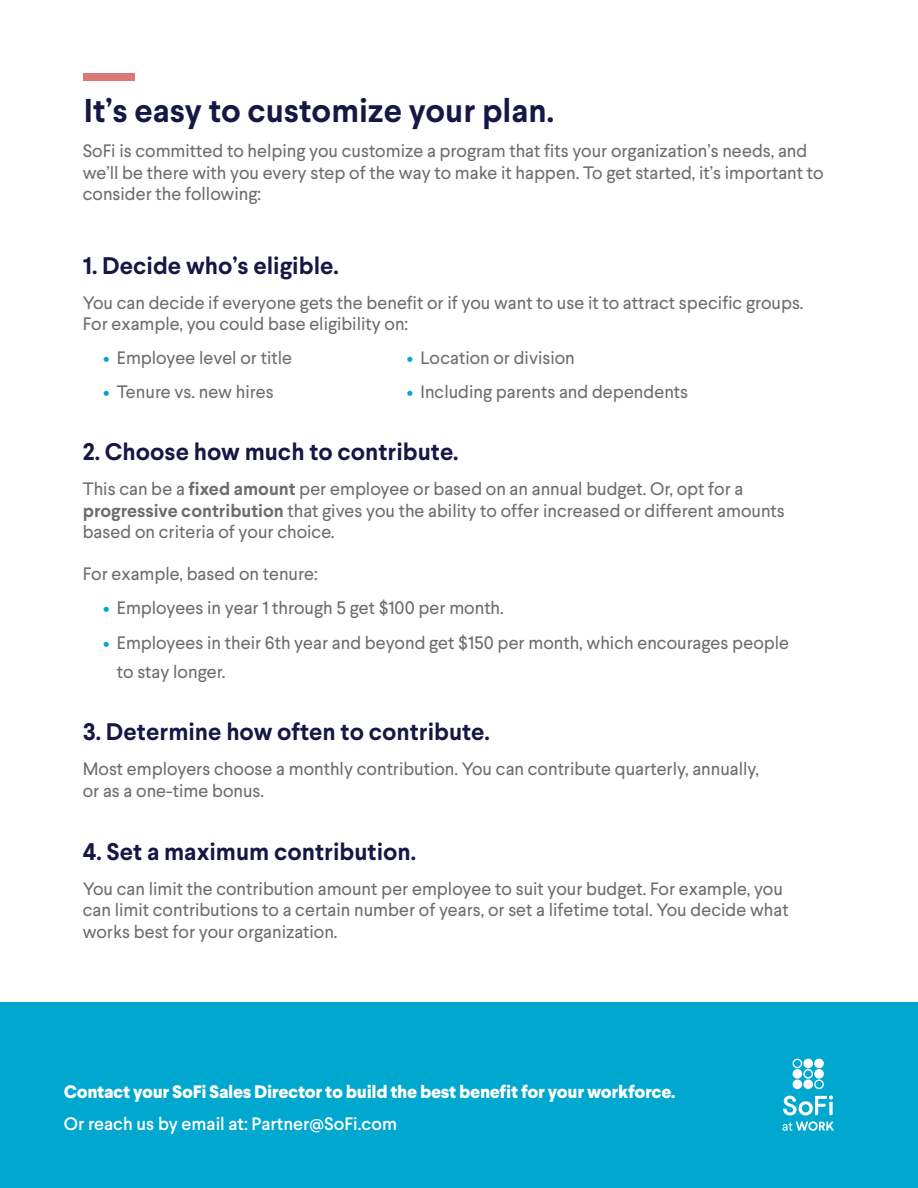
<style>
.page{position:relative;width:918px;height:1188px;background:#fff}
.page>*{position:absolute;margin:0;border:0;box-sizing:border-box;transform-origin:0 0}
.t1{font:700 33px "Larsseit";color:#171746}
.Body{font:700 24px "Larsseit";color:#171746}
.Body-2{font:18px/21.6px "Larsseit";color:#6c6d70}
.Body-3{font:800 18px "Larsseit";letter-spacing:-.02em;color:#fff}
.Body-4{font:500 18px "Larsseit";color:#fff}
.t2{font:700 13.5px "Larsseit";color:#fff}
.s1{color:#00a7cf}
.s2{font-weight:700}
</style>
<div class="page">
<div style="left:83px;top:73px;width:52px;height:8px;background:#dd7975"></div>
<div style="left:0;top:1002px;width:918px;height:186px;background:#00a7cf"></div>
<svg style="left:783px;top:1121px;width:51px;height:10px"></svg>
<svg style="left:793px;top:1059px;width:31px;height:30px"></svg>
<svg style="left:783px;top:1095px;width:50px;height:20px"></svg>
<p class="t1" style="left:84px;top:89px;width:472px">It’s easy to customize your plan.</p>
<p class="Body-2" style="left:83px;top:140px;width:742px">SoFi is committed to helping you customize a program that fits your organization’s needs, and we’ll be there with you every step of the way to make it happen. To get started, it’s important to consider the following:</p>
<p class="Body" style="left:83px;top:250px;width:257px">1. Decide who’s eligible.</p>
<p class="Body-2" style="left:83px;top:292px;width:722px">You can decide if everyone gets the benefit or if you want to use it to attract specific groups.<br>For example, you could base eligibility on:</p>
<p class="Body-2" style="left:103px;top:347px;width:191px"><span class="s1">•</span> Employee level or title</p>
<p class="Body-2" style="left:407px;top:347px;width:170px"><span class="s1">•</span> Location or division</p>
<p class="Body-2" style="left:103px;top:380px;width:172px"><span class="s1">•</span> Tenure vs. new hires</p>
<p class="Body-2" style="left:407px;top:380px;width:283px"><span class="s1">•</span> Including parents and dependents</p>
<p class="Body" style="left:83px;top:436px;width:377px">2. Choose how much to contribute.</p>
<p class="Body-2" style="left:83px;top:478px;width:704px">This can be a <span class="s2">fixed amount</span> per employee or based on an annual budget. Or, opt for a <span class="s2">progressive contribution</span> that gives you the ability to offer increased or different amounts based on criteria of your choice.</p>
<p class="Body-2" style="left:83px;top:563px;width:236px">For example, based on tenure:</p>
<p class="Body-2" style="left:103px;top:597px;width:402px"><span class="s1">•</span> Employees in year 1 through 5 get $100 per month.</p>
<p class="Body-2" style="left:117px;top:628px;width:674px;line-height:28.8px;text-indent:-14px"><span class="s1">•</span> Employees in their 6th year and beyond get $150 per month, which encourages people to stay longer.</p>
<p class="Body" style="left:83px;top:717px;width:409px">3. Determine how often to contribute.</p>
<p class="Body-2" style="left:83px;top:758px;width:678px">Most employers choose a monthly contribution. You can contribute quarterly, annually, or as a one-time bonus.</p>
<p class="Body" style="left:83px;top:836px;width:335px">4. Set a maximum contribution.</p>
<p class="Body-2" style="left:83px;top:878px;width:707px">You can limit the contribution amount per employee to suit your budget. For example, you can limit contributions to a certain number of years, or set a lifetime total. You decide what works best for your organization.</p>
<p class="Body-3" style="left:64px;top:1080px;width:613px">Contact your SoFi Sales Director to build the best benefit for your workforce.</p>
<p class="Body-4" style="left:64px;top:1112px;width:335px">Or reach us by email at: Partner@SoFi.com</p>
<p class="t2" style="left:91px;top:1123px;width:9px">3</p>
</div>
